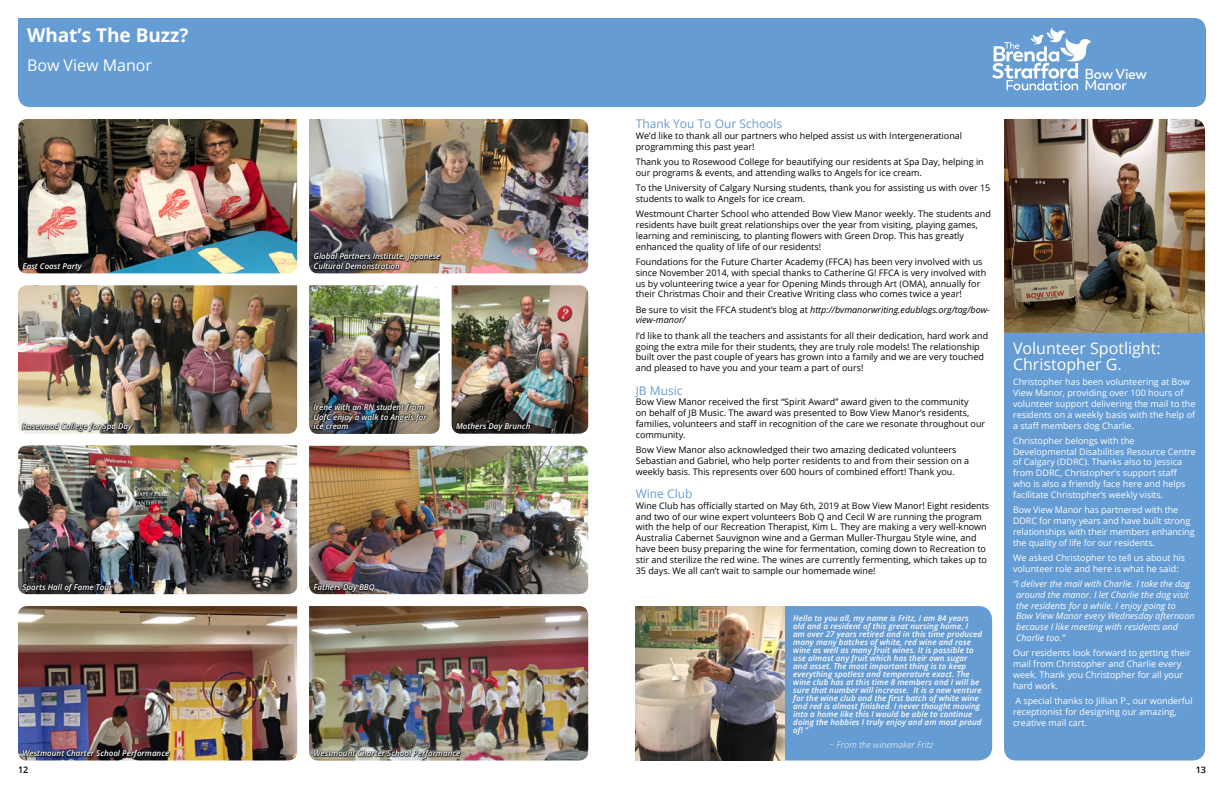
<style>
.page{position:relative;width:1224px;height:792px;background:#fff}
.page>*{position:absolute;margin:0;border:0;box-sizing:border-box;transform-origin:0 0}
.t1{font:700 19px "Open Sans";color:#fff}
.t2{font:16px/16px "Open Sans";color:#fff}
.t3{font:600 14.4px/11.7px "Trenda";letter-spacing:-.02em;color:#fff}
.t4{font:12px "Open Sans";color:#659cd3}
.t5{font:9px/10.8px "Open Sans";color:#000}
.t6{font:9px/10.8px "Open Sans";color:#fff}
.t7{font:italic 9px/10.8px "Open Sans";color:#fff}
.t8{font:italic 9px/10.8px "Open Sans";color:#000}
.Author{font:italic 300 9px "Open Sans";color:#fff}
.t9{font:600 9px "Open Sans";color:#000}
.Author-2{font:italic 600 8px/8px "Open Sans";letter-spacing:.01em;color:#fff}
.s1{font-style:normal}
</style>
<div class="page">
<div style="left:18px;top:18px;width:1188px;height:89px;background:#659cd3"></div>
<svg style="left:992px;top:27px;width:99px;height:63px"></svg>
<img style="left:309px;top:446px;width:279px;height:148px">
<img style="left:309px;top:285px;width:131px;height:149px">
<img style="left:452px;top:285px;width:136px;height:149px">
<img style="left:18px;top:285px;width:279px;height:149px">
<img style="left:18px;top:445px;width:279px;height:149px">
<img style="left:18px;top:606px;width:279px;height:154px">
<img style="left:309px;top:606px;width:279px;height:154px">
<img style="left:309px;top:119px;width:279px;height:154px">
<img style="left:18px;top:119px;width:279px;height:154px">
<img style="left:1004px;top:119px;width:201px;height:214px">
<div style="left:1004px;top:333px;width:201px;height:427px;background:#659cd3"></div>
<svg style="left:21px;top:262px;width:63px;height:10px"></svg>
<svg style="left:312px;top:252px;width:130px;height:18px;background:#534339"></svg>
<svg style="left:21px;top:422px;width:113px;height:10px"></svg>
<img style="left:312px;top:403px;width:117px;height:28px">
<svg style="left:455px;top:422px;width:77px;height:10px"></svg>
<svg style="left:21px;top:582px;width:93px;height:11px"></svg>
<svg style="left:312px;top:583px;width:64px;height:10px"></svg>
<svg style="left:22px;top:748px;width:149px;height:11px;background:#292637"></svg>
<svg style="left:313px;top:748px;width:149px;height:11px;background:#6b6b63"></svg>
<div style="left:784px;top:606px;width:208px;height:154px;background:#659cd3"></div>
<img style="left:636px;top:606px;width:148px;height:154px">
<h1 class="t1" style="left:27px;top:21px;width:163px">What’s The Buzz?</h1>
<h2 class="t2" style="left:27px;top:57px;width:127px">Bow View Manor</h2>
<p class="Author-2" style="left:22px;top:262px;width:61px">East Coast Party</p>
<p class="Author-2" style="left:314px;top:251px;width:128px;line-height:9.6px">Global Partners Institute, Japanese<br>Cultural Demonstration</p>
<p class="Author-2" style="left:22px;top:422px;width:111px">Rosewood College for Spa Day</p>
<p class="Author-2" style="left:314px;top:402px;width:115px;line-height:9.6px">Irene with an RN student from<br>UofC enjoy a walk to Angels for ice cream</p>
<p class="Author-2" style="left:456px;top:422px;width:76px">Mothers Day Brunch</p>
<p class="Author-2" style="left:22px;top:583px;width:92px">Sports Hall of Fame Tour</p>
<p class="Author-2" style="left:314px;top:583px;width:62px">Fathers Day BBQ</p>
<p class="Author-2" style="left:22px;top:749px;width:148px">Westmount Charter School Performance</p>
<p class="Author-2" style="left:314px;top:749px;width:148px">Westmount Charter School Performance</p>
<h3 class="t4" style="left:636px;top:116px;width:148px">Thank You To Our Schools</h3>
<p class="t5" style="left:636px;top:130px;width:328px">We’d like to thank all our partners who helped assist us with Intergenerational programming this past year!</p>
<p class="t5" style="left:636px;top:156px;width:350px">Thank you to Rosewood College for beautifying our residents at Spa Day, helping in our programs &amp; events, and attending walks to Angels for ice cream.</p>
<p class="t5" style="left:636px;top:182px;width:356px">To the University of Calgary Nursing students, thank you for assisting us with over 15 students to walk to Angels for ice cream.</p>
<p class="t5" style="left:636px;top:208px;width:357px">Westmount Charter School who attended Bow View Manor weekly. The students and residents have built great relationships over the year from visiting, playing games, learning and reminiscing, to planting flowers with Green Drop. This has greatly enhanced the quality of life of our residents!</p>
<p class="t5" style="left:636px;top:256px;width:352px">Foundations for the Future Charter Academy (FFCA) has been very involved with us since November 2014, with special thanks to Catherine G! FFCA is very involved with us by volunteering twice a year for Opening Minds through Art (OMA), annually for their Christmas Choir and their Creative Writing class who comes twice a year!</p>
<p class="t8" style="left:636px;top:304px;width:356px"><span class="s1">Be sure to visit the FFCA student’s blog at</span> http://bvmanorwriting.edublogs.org/tag/bow&shy;view-manor/</p>
<p class="t5" style="left:636px;top:330px;width:354px">I’d like to thank all the teachers and assistants for all their dedication, hard work and going the extra mile for their students, they are truly role models! The relationship built over the past couple of years has grown into a family and we are very touched and pleased to have you and your team a part of ours!</p>
<h3 class="t4" style="left:636px;top:382px;width:48px">JB Music</h3>
<p class="t5" style="left:636px;top:396px;width:351px">Bow View Manor received the first “Spirit Award” award given to the community<br>on behalf of JB Music. The award was presented to Bow View Manor’s residents, families, volunteers and staff in recognition of the care we resonate throughout our community.</p>
<p class="t5" style="left:636px;top:444px;width:335px">Bow View Manor also acknowledged their two amazing dedicated volunteers<br>Sebastian and Gabriel, who help porter residents to and from their session on a weekly basis. This represents over 600 hours of combined effort! Thank you.</p>
<h3 class="t4" style="left:636px;top:485px;width:58px">Wine Club</h3>
<p class="t5" style="left:636px;top:500px;width:355px">Wine Club has officially started on May 6th, 2019 at Bow View Manor! Eight residents and two of our wine expert volunteers Bob Q and Cecil W are running the program with the help of our Recreation Therapist, Kim L. They are making a very well-known Australia Cabernet Sauvignon wine and a German Muller-Thurgau Style wine, and have been busy preparing the wine for fermentation, coming down to Recreation to stir and sterilize the red wine. The wines are currently fermenting, which takes up to 35 days. We all can’t wait to sample our homemade wine!</p>
<p class="Author-2" style="left:793px;top:614px;width:190px">Hello to you all, my name is Fritz, I am 84 years old and a resident of this great nursing home. I<br>am over 27 years retired and in this time produced many many batches of white, red wine and rose wine as well as many fruit wines. It is possible to use almost any fruit which has their own sugar and asset. The most important thing is to keep everything spotless and temperature exact. The wine club has at this time 8 members and I will be sure that number will increase. It is a new venture for the wine club and the first batch of white wine and red is almost finished. I never thought moving into a home like this I would be able to continue doing the hobbies I truly enjoy and am most proud of! ”</p>
<p class="Author" style="left:829px;top:739px;width:106px">~ From the winemaker Fritz</p>
<h3 class="t3" style="left:1085px;top:68px;width:64px">Bow View<br>Manor</h3>
<h2 class="t2" style="left:1013px;top:340px;width:149px">Volunteer Spotlight:<br>Christopher G.</h2>
<p class="t6" style="left:1013px;top:376px;width:184px">Christopher has been volunteering at Bow View Manor, providing over 100 hours of volunteer support delivering the mail to the residents on a weekly basis with the help of a staff members dog Charlie.</p>
<p class="t6" style="left:1013px;top:435px;width:185px">Christopher belongs with the Developmental Disabilities Resource Centre of Calgary (DDRC). Thanks also to Jessica from DDRC, Christopher’s support staff who is also a friendly face here and helps facilitate Christopher’s weekly visits.</p>
<p class="t6" style="left:1013px;top:504px;width:183px">Bow View Manor has partnered with the DDRC for many years and have built strong relationships with their members enhancing the quality of life for our residents.</p>
<p class="t6" style="left:1013px;top:552px;width:174px">We asked Christopher to tell us about his volunteer role and here is what he said:</p>
<p class="t7" style="left:1016px;top:578px;width:180px;text-indent:-3px">“I deliver the mail with Charlie. I take the dog around the manor. I let Charlie the dog visit the residents for a while. I enjoy going to Bow View Manor every Wednesday afternoon because I like meeting with residents and Charlie too.”</p>
<p class="t6" style="left:1013px;top:647px;width:179px">Our residents look forward to getting their mail from Christopher and Charlie every week. Thank you Christopher for all your hard work.</p>
<p class="t6" style="left:1013px;top:695px;width:181px">A special thanks to Jillian P., our wonderful receptionist for designing our amazing, creative mail cart.</p>
<p class="t9" style="left:18px;top:763px;width:12px">12</p>
<p class="t9" style="left:1196px;top:763px;width:12px">13</p>
</div>
